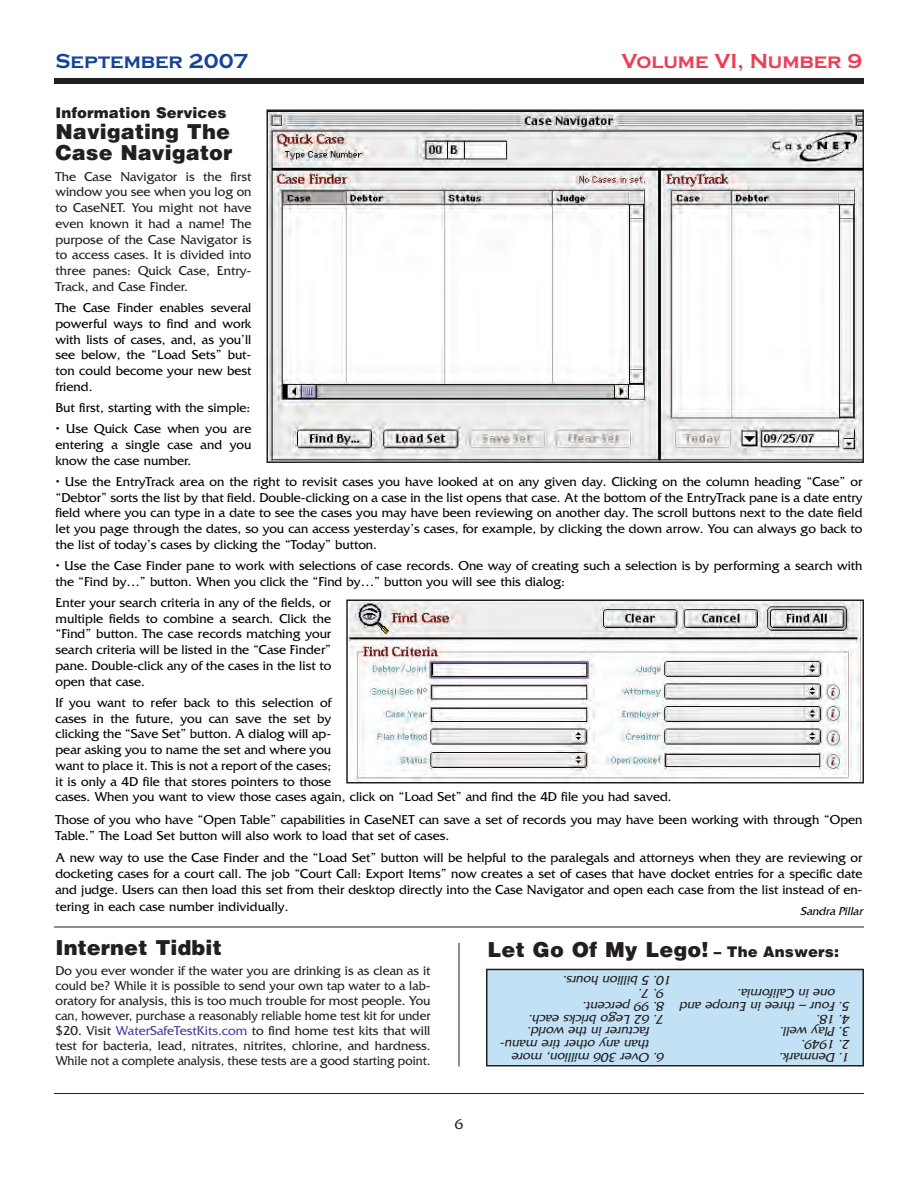
<style>
.page{position:relative;width:918px;height:1188px;background:#fff}
.page>*{position:absolute;margin:0;border:0;box-sizing:border-box;transform-origin:0 0}
.t1{font:900 21px/21px "Helvetica";color:#231f20}
.t2{font:700 21px "Copperplate Gothic";color:#ee3d56}
.t3{font:700 21px "Copperplate Gothic";color:#154398}
.t4{font:900 15px "Helvetica";color:#231f20}
.t5{font:15px "Friz Quadrata";color:#231f20}
.t6{font:13.5px/15.8px "Friz Quadrata";color:#000;text-align:justify}
.t7{font:13.5px/15.8px "Friz Quadrata";color:#231f20;text-align:justify}
.t8{font:italic 13.5px/12.8px "Friz Quadrata";color:#231f20}
.t9{font:italic 12px "Friz Quadrata";color:#000}
.s1{color:#4d3c98}
.s2{font-size:15px}
</style>
<div class="page">
<hr style="left:54px;top:1093px;width:810px;height:1px;background:#231f20">
<div style="left:54px;top:78px;width:810px;height:6px;background:#231f20"></div>
<img style="left:270px;top:113px;width:591px;height:347px">
<div style="left:267px;top:110px;width:597px;height:353px;border:2px solid #231f20"></div>
<img style="left:349px;top:603px;width:511px;height:177px">
<div style="left:346px;top:600px;width:518px;height:183px;border:2px solid #231f20"></div>
<hr style="left:54px;top:927px;width:810px;height:1px;background:#231f20">
<div style="left:487px;top:969px;width:376px;height:97px;background:#c3e1f5"></div>
<div style="left:486px;top:969px;width:378px;height:97px;border:2px solid #231f20"></div>
<hr style="left:459px;top:943px;width:1px;height:124px;background:#231f20">
<h1 class="t3" style="left:56px;top:48px;width:194px">September 2007</h1>
<h1 class="t2" style="left:621px;top:48px;width:242px">Volume VI, Number 9</h1>
<p class="t4" style="left:56px;top:104px;width:173px">Information Services</p>
<h1 class="t1" style="left:56px;top:121px;width:178px">Navigating The<br>Case Navigator</h1>
<p class="t7" style="left:56px;top:168px;width:198px">The Case Navigator is the first window you see when you log on to CaseNET. You might not have even known it had a name! The purpose of the Case Navigator is to access cases. It is divided into three panes: Quick Case, Entry-Track, and Case Finder.</p>
<p class="t6" style="left:56px;top:300px;width:198px">The Case Finder enables several powerful ways to find and work with lists of cases, and, as you’ll see below, the “Load Sets” but&shy;ton could become your new best friend.</p>
<p class="t6" style="left:56px;top:400px;width:196px">But first, starting with the simple:</p>
<p class="t6" style="left:56px;top:421px;width:198px">• Use Quick Case when you are entering a single case and you know the case number.</p>
<p class="t6" style="left:56px;top:473px;width:809px">• Use the EntryTrack area on the right to revisit cases you have looked at on any given day. Clicking on the column heading “Case” or “Debtor” sorts the list by that field. Double-clicking on a case in the list opens that case. At the bottom of the EntryTrack pane is a date entry field where you can type in a date to see the cases you may have been reviewing on another day. The scroll buttons next to the date field let you page through the dates, so you can access yesterday’s cases, for example, by clicking the down arrow. You can always go back to the list of today’s cases by clicking the “Today” button.</p>
<p class="t6" style="left:56px;top:557px;width:809px">• Use the Case Finder pane to work with selections of case records. One way of creating such a selection is by performing a search with the “Find by…” button. When you click the “Find by…” button you will see this dialog:</p>
<p class="t6" style="left:56px;top:594px;width:277px">Enter your search criteria in any of the fields, or multiple fields to combine a search. Click the “Find” button. The case records matching your search criteria will be listed in the “Case Finder” pane. Double-click any of the cases in the list to open that case.</p>
<p class="t6" style="left:56px;top:694px;width:618px;text-align:left">If you want to refer back to this selection of<br>cases in the future, you can save the set by<br>clicking the “Save Set” button. A dialog will ap-<br>pear asking you to name the set and where you<br>want to place it. This is not a report of the cases;<br>it is only a 4D file that stores pointers to those<br>cases. When you want to view those cases again, click on “Load Set” and find the 4D file you had saved.</p>
<p class="t6" style="left:56px;top:811px;width:808px;line-height:16.2px">Those of you who have “Open Table” capabilities in CaseNET can save a set of records you may have been working with through “Open<br>Table.” The Load Set button will also work to load that set of cases.</p>
<p class="t6" style="left:56px;top:849px;width:809px;line-height:16.2px">A new way to use the Case Finder and the “Load Set” button will be helpful to the paralegals and attorneys when they are reviewing or docketing cases for a court call. The job “Court Call: Export Items” now creates a set of cases that have docket entries for a specific date and judge. Users can then load this set from their desktop directly into the Case Navigator and open each case from the list instead of en&shy;tering in each case number individually.</p>
<p class="t9" style="left:800px;top:904px;width:66px">Sandra Pillar</p>
<h1 class="t1" style="left:56px;top:937px;width:168px">Internet Tidbit</h1>
<p class="t7" style="left:56px;top:963px;width:377px;line-height:15px">Do you ever wonder if the water you are drinking is as clean as it could be? While it is possible to send your own tap water to a lab&shy;oratory for analysis, this is too much trouble for most people. You can, however, purchase a reasonably reliable home test kit for under $20. Visit <span class="s1">WaterSafeTestKits.com</span> to find home test kits that will test for bacteria, lead, nitrates, nitrites, chlorine, and hardness.<br>While not a complete analysis, these tests are a good starting point.</p>
<p class="t5" style="left:455px;top:1115px;width:10px">6</p>
<h1 class="t1" style="left:488px;top:939px;width:353px">Let Go Of My Lego! <span class="s2">– The Answers:</span></h1>
<p class="t8" style="left:672px;top:987px;width:113px;rotate:-180deg">10. 5 billion hours.</p>
<p class="t8" style="left:665px;top:1000px;width:30px;rotate:-180deg">9. 7.</p>
<p class="t8" style="left:665px;top:1013px;width:85px;rotate:-180deg">8. 99 percent.</p>
<p class="t8" style="left:665px;top:1026px;width:139px;rotate:-180deg">7. 62 Lego bricks each.</p>
<p class="t8" style="left:650px;top:1064px;width:153px;text-indent:-15px;rotate:-180deg">6. Over 306 million, more than any other tire manu&shy;facturer in the world.</p>
<p class="t8" style="left:836px;top:1013px;width:159px;text-indent:-15px;rotate:-180deg">5. Four – three in Europe and one in California.</p>
<p class="t8" style="left:851px;top:1026px;width:37px;rotate:-180deg">4. 18.</p>
<p class="t8" style="left:851px;top:1038px;width:74px;rotate:-180deg">3. Play well.</p>
<p class="t8" style="left:851px;top:1051px;width:52px;rotate:-180deg">2. 1949.</p>
<p class="t8" style="left:851px;top:1064px;width:74px;rotate:-180deg">1. Denmark.</p>
</div>
